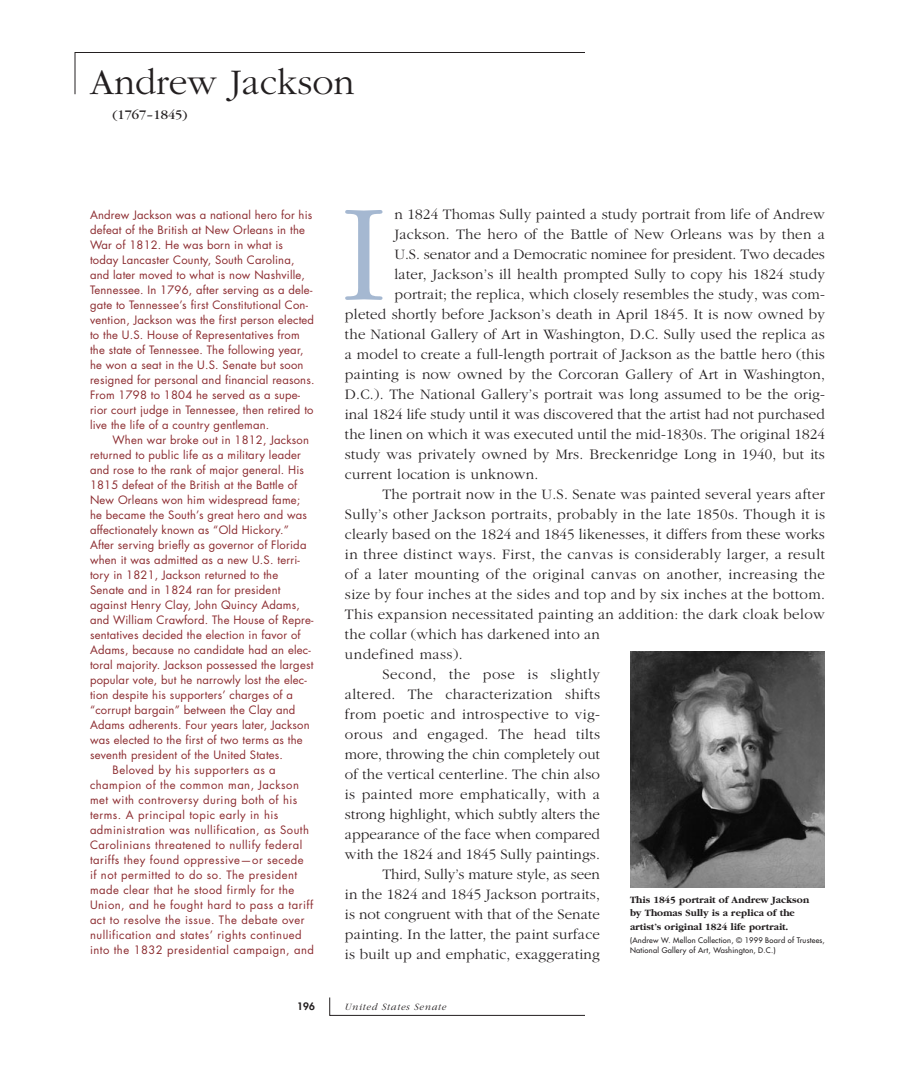
<style>
.page{position:relative;width:900px;height:1080px;background:#fff}
.page>*{position:absolute;margin:0;border:0;box-sizing:border-box;transform-origin:0 0}
.t1{font:300 143.5px "Garamond";color:#a5b8d1}
.t2{font:300 37.5px "Garamond";color:#231f20}
.t3{font:300 15px "Garamond";letter-spacing:.015em;color:#231f20}
.t4{font:300 15px "Garamond";letter-spacing:.035em;color:#231f20}
.t5{font:13.75px "Garamond";color:#231f20}
.t6{font:11.25px/15px "Futura";letter-spacing:.02em;color:#8b2a2e}
.t7{font:11.25px "Futura";letter-spacing:.045em;color:#8b2a2e}
.t8{font:700 10px/13.8px "Garamond";color:#231f20}
.t9{font:italic 300 10px "Garamond";letter-spacing:.08em;color:#231f20}
.t10{font:800 10px "Futura";color:#231f20}
.t11{font:7.5px "Futura";letter-spacing:.03em;color:#231f20}
</style>
<div class="page">
<svg style="left:75px;top:52px;width:510px;height:43px"></svg>
<img style="left:630px;top:652px;width:195px;height:236px">
<svg style="left:329px;top:997px;width:256px;height:19px"></svg>
<h1 class="t2" style="left:90px;top:67px;width:266px">Andrew Jackson</h1>
<p class="t5" style="left:112px;top:110px;width:76px">(1767–1845)</p>
<p class="t6" style="left:90px;top:209px;width:224px">Andrew Jackson was a national hero for his</p>
<p class="t1" style="left:341px;top:198px;width:47px">I</p>
<p class="t3" style="left:395px;top:209px;width:432px">n 1824 Thomas Sully painted a study portrait from life of Andrew</p>
<p class="t6" style="left:90px;top:224px;width:217px">defeat of the British at New Orleans in the</p>
<p class="t3" style="left:395px;top:229px;width:432px">Jackson. The hero of the Battle of New Orleans was by then a</p>
<p class="t6" style="left:90px;top:239px;width:206px">War of 1812. He was born in what is today Lancaster County, South Carolina,</p>
<p class="t3" style="left:395px;top:249px;width:432px">U.S. senator and a Democratic nominee for president. Two decades</p>
<p class="t6" style="left:90px;top:269px;width:217px">and later moved to what is now Nashville,</p>
<p class="t3" style="left:395px;top:269px;width:432px">later, Jackson’s ill health prompted Sully to copy his 1824 study</p>
<p class="t6" style="left:90px;top:284px;width:224px">Tennessee. In 1796, after serving as a dele-</p>
<p class="t3" style="left:395px;top:289px;width:432px">portrait; the replica, which closely resembles the study, was com-</p>
<p class="t6" style="left:90px;top:299px;width:220px">gate to Tennessee’s first Constitutional Con-</p>
<p class="t6" style="left:90px;top:314px;width:226px">vention, Jackson was the first person elected</p>
<p class="t3" style="left:345px;top:309px;width:481px">pleted shortly before Jackson’s death in April 1845. It is now owned by</p>
<p class="t6" style="left:90px;top:329px;width:211px">to the U.S. House of Representatives from</p>
<p class="t3" style="left:345px;top:329px;width:481px">the National Gallery of Art in Washington, D.C. Sully used the replica as</p>
<p class="t6" style="left:90px;top:344px;width:215px">the state of Tennessee. The following year,</p>
<p class="t3" style="left:345px;top:349px;width:481px">a model to create a full-length portrait of Jackson as the battle hero (this</p>
<p class="t6" style="left:90px;top:359px;width:215px">he won a seat in the U.S. Senate but soon</p>
<p class="t6" style="left:90px;top:374px;width:226px">resigned for personal and financial reasons.</p>
<p class="t3" style="left:345px;top:369px;width:482px">painting is now owned by the Corcoran Gallery of Art in Washington,</p>
<p class="t6" style="left:90px;top:389px;width:212px">From 1798 to 1804 he served as a supe-</p>
<p class="t3" style="left:345px;top:389px;width:482px">D.C.). The National Gallery’s portrait was long assumed to be the orig-</p>
<p class="t6" style="left:90px;top:404px;width:225px">rior court judge in Tennessee, then retired to</p>
<p class="t3" style="left:345px;top:409px;width:481px">inal 1824 life study until it was discovered that the artist had not purchased</p>
<p class="t6" style="left:90px;top:419px;width:181px">live the life of a country gentleman.</p>
<p class="t6" style="left:112px;top:434px;width:198px">When war broke out in 1812, Jackson</p>
<p class="t3" style="left:345px;top:429px;width:482px">the linen on which it was executed until the mid-1830s. The original 1824</p>
<p class="t6" style="left:90px;top:449px;width:212px">returned to public life as a military leader</p>
<p class="t3" style="left:345px;top:449px;width:481px">study was privately owned by Mrs. Breckenridge Long in 1940, but its</p>
<p class="t6" style="left:90px;top:464px;width:216px">and rose to the rank of major general. His</p>
<p class="t3" style="left:345px;top:469px;width:195px">current location is unknown.</p>
<p class="t6" style="left:90px;top:479px;width:209px">1815 defeat of the British at the Battle of</p>
<p class="t6" style="left:90px;top:494px;width:212px">New Orleans won him widespread fame;</p>
<p class="t3" style="left:382px;top:489px;width:444px">The portrait now in the U.S. Senate was painted several years after</p>
<p class="t6" style="left:90px;top:509px;width:219px">he became the South’s great hero and was</p>
<p class="t3" style="left:345px;top:509px;width:482px">Sully’s other Jackson portraits, probably in the late 1850s. Though it is</p>
<p class="t6" style="left:90px;top:524px;width:200px">affectionately known as “Old Hickory.”</p>
<p class="t3" style="left:345px;top:529px;width:481px">clearly based on the 1824 and 1845 likenesses, it differs from these works</p>
<p class="t6" style="left:90px;top:539px;width:218px">After serving briefly as governor of Florida</p>
<p class="t3" style="left:345px;top:549px;width:482px">in three distinct ways. First, the canvas is considerably larger, a result</p>
<p class="t6" style="left:90px;top:554px;width:211px">when it was admitted as a new U.S. terri-</p>
<p class="t6" style="left:90px;top:569px;width:190px">tory in 1821, Jackson returned to the</p>
<p class="t3" style="left:345px;top:569px;width:482px">of a later mounting of the original canvas on another, increasing the</p>
<p class="t6" style="left:90px;top:584px;width:192px">Senate and in 1824 ran for president</p>
<p class="t3" style="left:345px;top:589px;width:481px">size by four inches at the sides and top and by six inches at the bottom.</p>
<p class="t6" style="left:90px;top:599px;width:211px">against Henry Clay, John Quincy Adams,</p>
<p class="t6" style="left:90px;top:614px;width:225px">and William Crawford. The House of Repre-</p>
<p class="t3" style="left:345px;top:609px;width:481px">This expansion necessitated painting an addition: the dark cloak below</p>
<p class="t6" style="left:90px;top:629px;width:212px">sentatives decided the election in favor of</p>
<p class="t3" style="left:345px;top:629px;width:256px">the collar (which has darkened into an</p>
<p class="t6" style="left:90px;top:644px;width:222px">Adams, because no candidate had an elec-</p>
<p class="t3" style="left:345px;top:649px;width:119px">undefined mass).</p>
<p class="t6" style="left:90px;top:659px;width:225px">toral majority. Jackson possessed the largest</p>
<p class="t4" style="left:382px;top:669px;width:219px">Second, the pose is slightly</p>
<p class="t6" style="left:90px;top:674px;width:218px">popular vote, but he narrowly lost the elec&shy;tion despite his supporters’ charges of a</p>
<p class="t3" style="left:345px;top:689px;width:257px">altered. The characterization shifts</p>
<p class="t6" style="left:90px;top:704px;width:207px">“corrupt bargain” between the Clay and</p>
<p class="t3" style="left:345px;top:709px;width:256px">from poetic and introspective to vig-</p>
<p class="t6" style="left:90px;top:719px;width:221px">Adams adherents. Four years later, Jackson</p>
<p class="t3" style="left:345px;top:729px;width:257px">orous and engaged. The head tilts</p>
<p class="t6" style="left:90px;top:734px;width:214px">was elected to the first of two terms as the seventh president of the United States.</p>
<p class="t3" style="left:345px;top:749px;width:256px">more, throwing the chin completely out</p>
<p class="t7" style="left:112px;top:765px;width:165px">Beloved by his supporters as a</p>
<p class="t3" style="left:345px;top:769px;width:256px">of the vertical centerline. The chin also</p>
<p class="t7" style="left:90px;top:780px;width:210px">champion of the common man, Jackson</p>
<p class="t7" style="left:90px;top:795px;width:209px">met with controversy during both of his</p>
<p class="t3" style="left:345px;top:789px;width:256px">is painted more emphatically, with a</p>
<p class="t7" style="left:90px;top:810px;width:190px">terms. A principal topic early in his</p>
<p class="t3" style="left:345px;top:809px;width:257px">strong highlight, which subtly alters the</p>
<p class="t7" style="left:90px;top:825px;width:221px">administration was nullification, as South</p>
<p class="t3" style="left:345px;top:829px;width:257px">appearance of the face when compared</p>
<p class="t7" style="left:90px;top:840px;width:214px">Carolinians threatened to nullify federal</p>
<p class="t7" style="left:90px;top:855px;width:215px">tariffs they found oppressive—or secede</p>
<p class="t3" style="left:345px;top:849px;width:257px">with the 1824 and 1845 Sully paintings.</p>
<p class="t7" style="left:90px;top:870px;width:209px">if not permitted to do so. The president</p>
<p class="t3" style="left:382px;top:869px;width:219px">Third, Sully’s mature style, as seen</p>
<p class="t7" style="left:90px;top:885px;width:206px">made clear that he stood firmly for the</p>
<p class="t7" style="left:90px;top:900px;width:225px">Union, and he fought hard to pass a tariff</p>
<p class="t3" style="left:345px;top:889px;width:257px">in the 1824 and 1845 Jackson portraits,</p>
<p class="t8" style="left:630px;top:893px;width:181px">This 1845 portrait of Andrew Jackson</p>
<p class="t7" style="left:90px;top:915px;width:216px">act to resolve the issue. The debate over</p>
<p class="t3" style="left:345px;top:909px;width:257px">is not congruent with that of the Senate</p>
<p class="t8" style="left:630px;top:907px;width:166px">by Thomas Sully is a replica of the artist’s original 1824 life portrait.</p>
<p class="t7" style="left:90px;top:930px;width:213px">nullification and states’ rights continued</p>
<p class="t3" style="left:345px;top:929px;width:256px">painting. In the latter, the paint surface</p>
<p class="t11" style="left:630px;top:936px;width:196px">(Andrew W. Mellon Collection, © 1999 Board of Trustees,</p>
<p class="t7" style="left:90px;top:945px;width:226px">into the 1832 presidential campaign, and</p>
<p class="t3" style="left:345px;top:949px;width:256px">is built up and emphatic, exaggerating</p>
<p class="t11" style="left:630px;top:946px;width:147px">National Gallery of Art, Washington, D.C.)</p>
<p class="t10" style="left:297px;top:1002px;width:19px">196</p>
<p class="t9" style="left:345px;top:1003px;width:103px">United States Senate</p>
</div>
